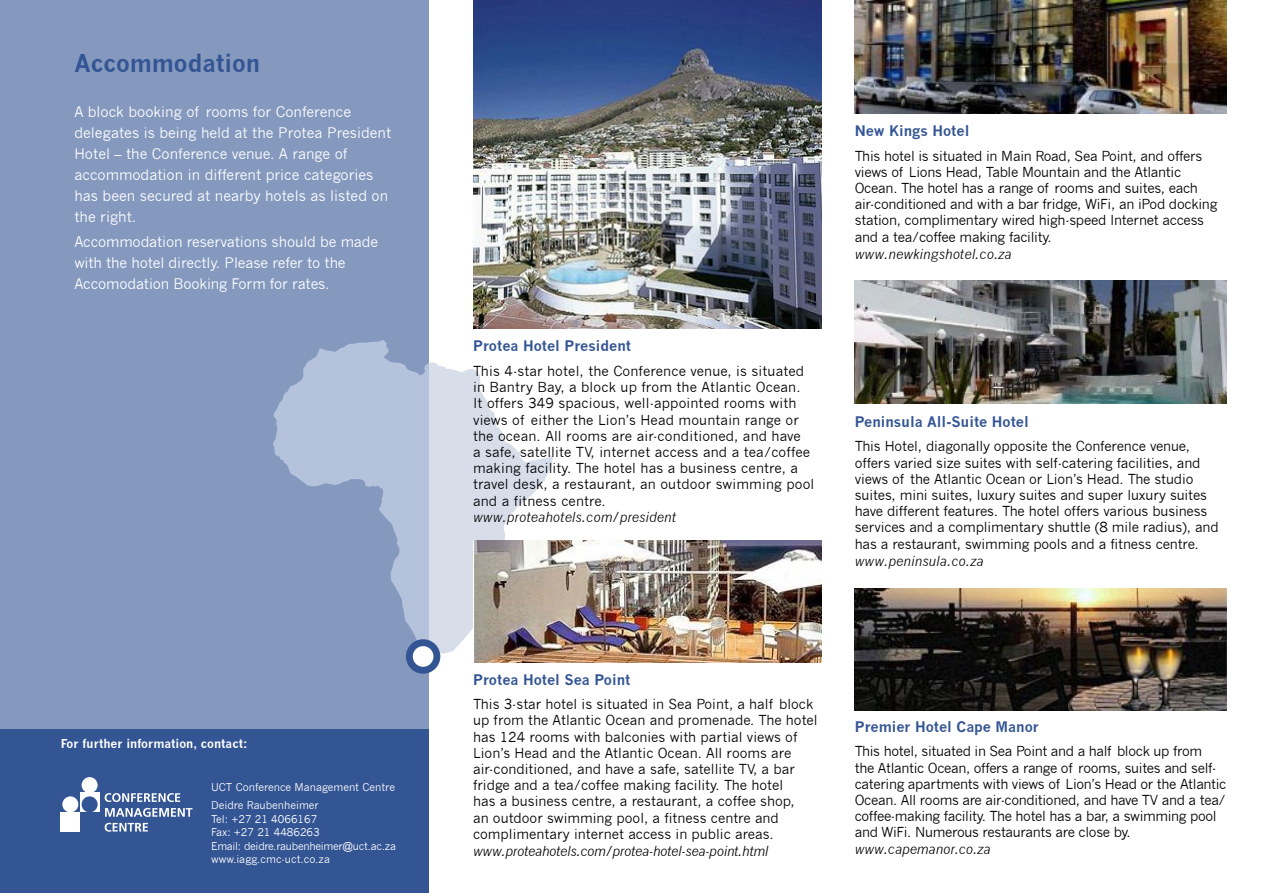
<style>
.page{position:relative;width:1263px;height:893px;background:#fff}
.page>*{position:absolute;margin:0;border:0;box-sizing:border-box;transform-origin:0 0}
.t1{font:700 24px "News Gothic";color:#345594}
.t2{font:14.25px/21px "News Gothic";color:#fff}
.t3{font:700 14.25px "News Gothic";color:#345594}
.t4{font:13.5px/16.2px "News Gothic";letter-spacing:-.01em;color:#000}
.t5{font:13.5px/16.2px "News Gothic";letter-spacing:.01em;color:#000}
.t6{font:italic 13.5px "News Gothic";color:#000}
.t7{font:italic 13.5px "News Gothic";letter-spacing:-.025em;color:#000}
.t8{font:700 12px "News Gothic";color:#fff}
.t9{font:10.5px/13.5px "News Gothic";color:#fff}
</style>
<div class="page">
<div style="left:0;top:0;width:428px;height:893px;background:#8599bf"></div>
<svg style="left:273px;top:340px;width:280px;height:317px"></svg>
<div style="left:406px;top:639px;width:34px;height:35px;background:#345594;border-radius:50%"></div>
<div style="left:413px;top:646px;width:20px;height:21px;background:#fff;border-radius:50%"></div>
<div style="left:0;top:730px;width:428px;height:163px;background:#345594"></div>
<div style="left:80px;top:793px;width:19px;height:19px;background:#fff"></div>
<div style="left:82px;top:777px;width:16px;height:16px;background:#fff;border-radius:50%"></div>
<div style="left:61px;top:812px;width:19px;height:19px;background:#fff"></div>
<div style="left:62px;top:796px;width:16px;height:16px;background:#fff;border-radius:50%"></div>
<div style="left:82px;top:796px;width:16px;height:16px;background:#345594;border-radius:50%"></div>
<svg style="left:105px;top:793px;width:75px;height:9px"></svg>
<svg style="left:105px;top:808px;width:87px;height:9px"></svg>
<svg style="left:105px;top:823px;width:43px;height:9px"></svg>
<img style="left:473px;top:0;width:349px;height:328px">
<img style="left:473px;top:540px;width:349px;height:123px">
<img style="left:855px;top:281px;width:372px;height:122px">
<img style="left:855px;top:588px;width:372px;height:122px">
<img style="left:855px;top:0;width:372px;height:113px">
<h1 class="t1" style="left:74px;top:49px;width:187px">Accommodation</h1>
<p class="t2" style="left:74px;top:101px;width:318px">A block booking of rooms for Conference delegates is being held at the Protea President Hotel – the Conference venue. A range of accommodation in different price categories has been secured at nearby hotels as listed on the right.</p>
<p class="t2" style="left:74px;top:231px;width:305px">Accommodation reservations should be made with the hotel directly. Please refer to the<br>Accomodation Booking Form for rates.</p>
<p class="t8" style="left:61px;top:736px;width:188px">For further information, contact:</p>
<p class="t9" style="left:211px;top:779px;width:185px;line-height:17.7px">UCT Conference Management Centre<br>Deidre Raubenheimer</p>
<p class="t9" style="left:211px;top:812px;width:186px">Tel: +27 21 4066167<br>Fax: +27 21 4486263<br>Email: deidre.raubenheimer@uct.ac.za www.iagg.cmc-uct.co.za</p>
<p class="t3" style="left:473px;top:337px;width:160px">Protea Hotel President</p>
<p class="t5" style="left:473px;top:363px;width:343px">This 4-star hotel, the Conference venue, is situated in Bantry Bay, a block up from the Atlantic Ocean.<br>It offers 349 spacious, well-appointed rooms with views of either the Lion’s Head mountain range or the ocean. All rooms are air-conditioned, and have<br>a safe, satellite TV, internet access and a tea/coffee making facility. The hotel has a business centre, a travel desk, a restaurant, an outdoor swimming pool and a fitness centre.</p>
<p class="t6" style="left:473px;top:509px;width:204px">www.proteahotels.com/president</p>
<p class="t3" style="left:855px;top:122px;width:116px">New Kings Hotel</p>
<p class="t4" style="left:855px;top:148px;width:364px">This hotel is situated in Main Road, Sea Point, and offers views of Lions Head, Table Mountain and the Atlantic Ocean. The hotel has a range of rooms and suites, each air-conditioned and with a bar fridge, WiFi, an iPod docking station, complimentary wired high-speed Internet access and a tea/coffee making facility.</p>
<p class="t6" style="left:855px;top:246px;width:159px">www.newkingshotel.co.za</p>
<p class="t3" style="left:855px;top:413px;width:176px">Peninsula All-Suite Hotel</p>
<p class="t4" style="left:855px;top:438px;width:365px">This Hotel, diagonally opposite the Conference venue, offers varied size suites with self-catering facilities, and views of the Atlantic Ocean or Lion’s Head. The studio suites, mini suites, luxury suites and super luxury suites have different features. The hotel offers various business services and a complimentary shuttle (8 mile radius), and has a restaurant, swimming pools and a fitness centre.</p>
<p class="t6" style="left:855px;top:553px;width:131px">www.peninsula.co.za</p>
<p class="t3" style="left:473px;top:671px;width:159px">Protea Hotel Sea Point</p>
<p class="t4" style="left:473px;top:696px;width:346px">This 3-star hotel is situated in Sea Point, a half block up from the Atlantic Ocean and promenade. The hotel has 124 rooms with balconies with partial views of Lion’s Head and the Atlantic Ocean. All rooms are air-conditioned, and have a safe, satellite TV, a bar fridge and a tea/coffee making facility. The hotel<br>has a business centre, a restaurant, a coffee shop,<br>an outdoor swimming pool, a fitness centre and complimentary internet access in public areas.</p>
<p class="t7" style="left:473px;top:843px;width:297px">www.proteahotels.com/protea-hotel-sea-point.html</p>
<p class="t3" style="left:855px;top:718px;width:186px">Premier Hotel Cape Manor</p>
<p class="t4" style="left:855px;top:743px;width:373px">This hotel, situated in Sea Point and a half block up from<br>the Atlantic Ocean, offers a range of rooms, suites and self&shy;catering apartments with views of Lion’s Head or the Atlantic Ocean. All rooms are air-conditioned, and have TV and a tea/ coffee-making facility. The hotel has a bar, a swimming pool and WiFi. Numerous restaurants are close by.</p>
<p class="t6" style="left:855px;top:841px;width:137px">www.capemanor.co.za</p>
</div>
